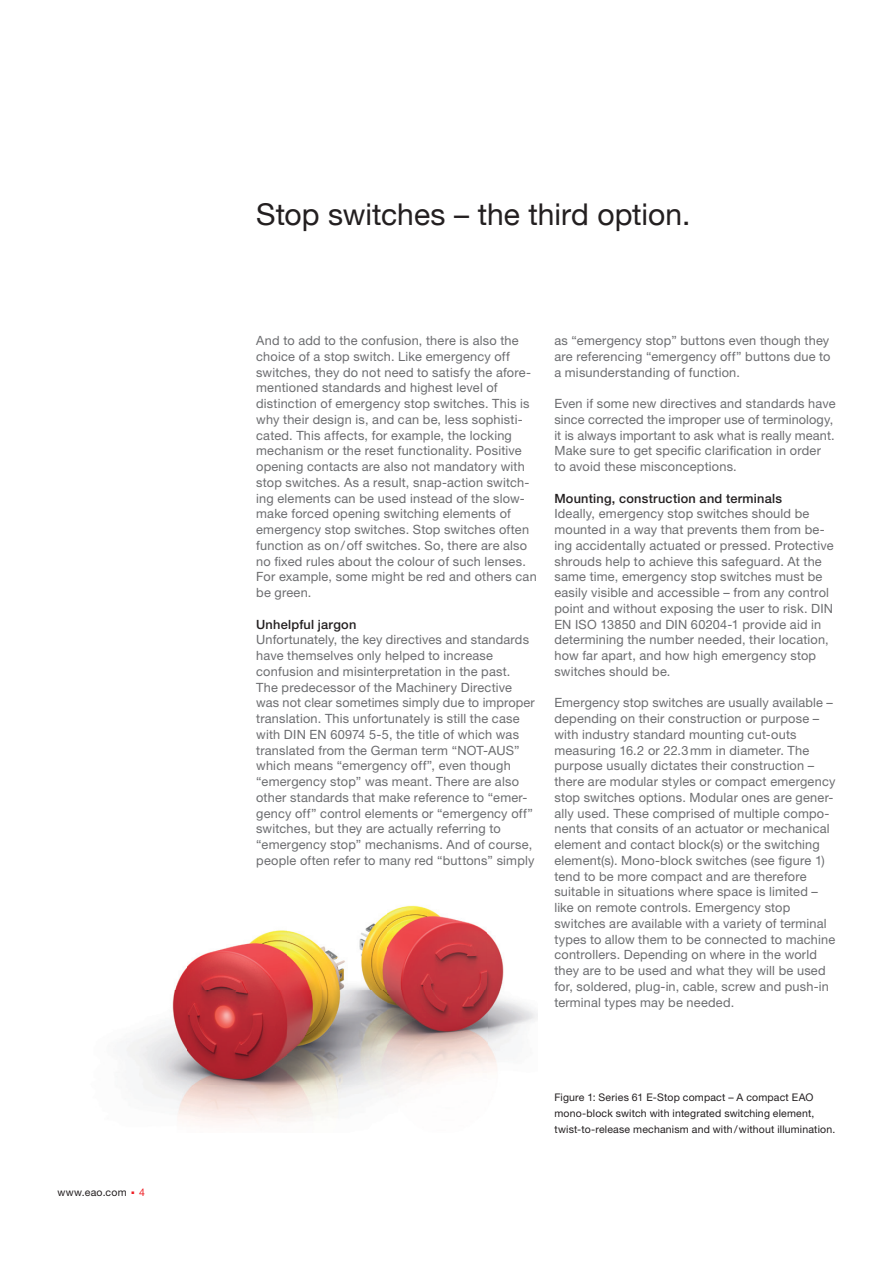
<style>
.page{position:relative;width:893px;height:1263px;background:#fff}
.page>*{position:absolute;margin:0;border:0;box-sizing:border-box;transform-origin:0 0}
.t1{font:30px "Helvetica Neue";color:#231f20}
.t2{font:12.75px/15.8px "Helvetica Neue LT Std";letter-spacing:.015em;color:#6c6d70}
.t3{font:500 12.75px "Helvetica Neue LT Std";letter-spacing:.02em;color:#231f20}
.t4{font:10.5px/15.8px "Helvetica Neue LT Std";letter-spacing:.015em;color:#231f20}
.s1{color:#ee1d23}
</style>
<div class="page">
<img style="left:126px;top:905px;width:411px;height:219px">
<p class="t4" style="left:57px;top:1184px;width:89px">www.eao.com <sup>.</sup> <span class="s1">4</span></p>
<h1 class="t1" style="left:256px;top:196px;width:436px">Stop switches – the third option.</h1>
<p class="t2" style="left:256px;top:333px;width:282px">And to add to the confusion, there is also the choice of a stop switch. Like emergency off switches, they do not need to satisfy the afore&shy;mentioned standards and highest level of distinction of emergency stop switches. This is why their design is, and can be, less sophisti&shy;cated. This affects, for example, the locking mechanism or the reset functionality. Positive opening contacts are also not mandatory with stop switches. As a result, snap-action switch&shy;ing elements can be used instead of the slow&shy;make forced opening switching elements of emergency stop switches. Stop switches often function as on / off switches. So, there are also no fixed rules about the colour of such lenses.<br>For example, some might be red and others can be green.</p>
<p class="t3" style="left:256px;top:616px;width:102px">Unhelpful jargon</p>
<p class="t2" style="left:256px;top:632px;width:280px">Unfortunately, the key directives and standards have themselves only helped to increase confusion and misinterpretation in the past.<br>The predecessor of the Machinery Directive was not clear sometimes simply due to improper translation. This unfortunately is still the case with DIN EN 60974 5-5, the title of which was translated from the German term “NOT-AUS” which means “emergency off”, even though “emergency stop” was meant. There are also other standards that make reference to “emer&shy;gency off” control elements or “emergency off” switches, but they are actually referring to “emergency stop” mechanisms. And of course, people often refer to many red “buttons” simply</p>
<p class="t2" style="left:554px;top:332px;width:278px;text-align:justify">as “emergency stop” buttons even though they are referencing “emergency off” buttons due to a misunderstanding of function.</p>
<p class="t2" style="left:554px;top:395px;width:283px">Even if some new directives and standards have since corrected the improper use of terminology, it is always important to ask what is really meant.<br>Make sure to get specific clarification in order<br>to avoid these misconceptions.</p>
<p class="t3" style="left:554px;top:490px;width:229px">Mounting, construction and terminals</p>
<p class="t2" style="left:554px;top:506px;width:281px">Ideally, emergency stop switches should be mounted in a way that prevents them from be&shy;ing accidentally actuated or pressed. Protective shrouds help to achieve this safeguard. At the same time, emergency stop switches must be easily visible and accessible – from any control point and without exposing the user to risk. DIN EN ISO 13850 and DIN 60204-1 provide aid in determining the number needed, their location, how far apart, and how high emergency stop switches should be.</p>
<p class="t2" style="left:554px;top:695px;width:283px">Emergency stop switches are usually available – depending on their construction or purpose – with industry standard mounting cut-outs measuring 16.2 or 22.3 mm in diameter. The purpose usually dictates their construction – there are modular styles or compact emergency stop switches options. Modular ones are gener&shy;ally used. These comprised of multiple compo&shy;nents that consits of an actuator or mechanical element and contact block(s) or the switching element(s). Mono-block switches (see figure 1) tend to be more compact and are therefore suitable in situations where space is limited – like on remote controls. Emergency stop switches are available with a variety of terminal types to allow them to be connected to machine controllers. Depending on where in the world they are to be used and what they will be used for, soldered, plug-in, cable, screw and push-in terminal types may be needed.</p>
<p class="t4" style="left:554px;top:1089px;width:282px">Figure 1: Series 61 E-Stop compact – A compact EAO mono-block switch with integrated switching element, twist-to-release mechanism and with / without illumination.</p>
</div>
